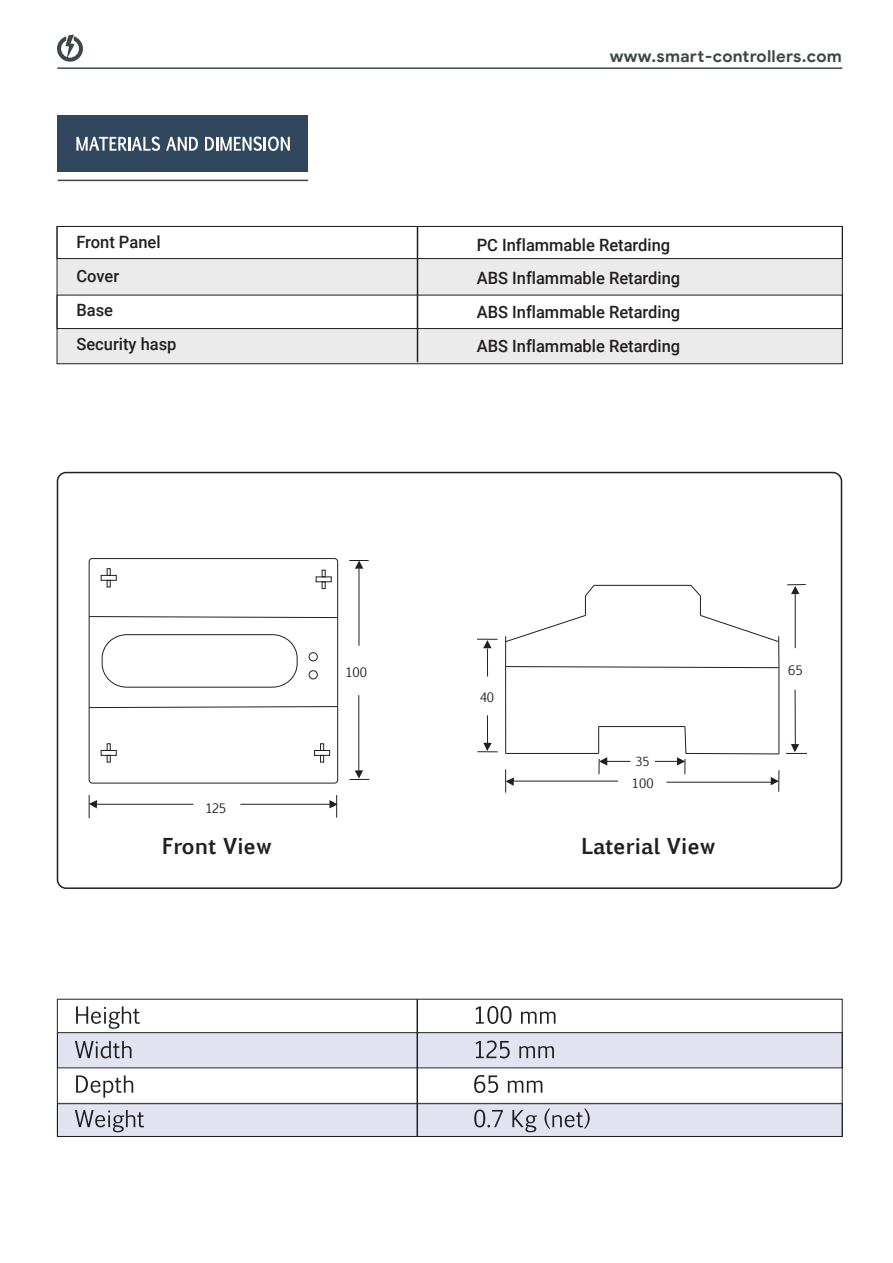
<style>
.page{position:relative;width:893px;height:1263px;background:#fff}
.page>*{position:absolute;margin:0;border:0;box-sizing:border-box;transform-origin:0 0}
.t1{font:700 21px "Euphemia UCAS";color:#231f20}
.t2{font:500 16.95px/33.9px "Roboto";color:#231f20}
.t3{font:700 16.5px "Google Sans";letter-spacing:.015em;color:#3f4647}
.t4{font:12.45px "Euphemia CAS";color:#231f20}
.t5{font:12px "Euphemia CAS";color:#231f20}
</style>
<div class="page">
<div style="left:57px;top:259px;width:785px;height:36px;background:#e6e7e8"></div>
<div style="left:57px;top:328px;width:785px;height:36px;background:#e6e7e8"></div>
<div style="left:57px;top:1033px;width:785px;height:34px;background:#e1e4f0"></div>
<div style="left:57px;top:1103px;width:785px;height:34px;background:#e1e4f0"></div>
<div style="left:57px;top:226px;width:786px;height:33px;border:1px solid #231f20"></div>
<div style="left:57px;top:295px;width:786px;height:34px;border:1px solid #231f20"></div>
<hr style="left:417px;top:226px;width:1px;height:136px;background:#231f20">
<div style="left:57px;top:226px;width:786px;height:138px;border:1px solid #231f20"></div>
<div style="left:57px;top:472px;width:785px;height:417px;border:2px solid #231f20;border-radius:9px"></div>
<svg style="left:477px;top:639px;width:20px;height:37px"></svg>
<svg style="left:477px;top:715px;width:21px;height:37px"></svg>
<svg style="left:505px;top:769px;width:9px;height:24px"></svg>
<hr style="left:513px;top:781px;width:105px;height:1px;background:#231f20">
<svg style="left:655px;top:726px;width:125px;height:66px"></svg>
<hr style="left:599px;top:726px;width:86px;height:1px;background:#231f20">
<svg style="left:598px;top:726px;width:32px;height:48px"></svg>
<hr style="left:506px;top:753px;width:93px;height:1px;background:#231f20">
<hr style="left:505px;top:667px;width:1px;height:86px;background:#231f20">
<hr style="left:779px;top:668px;width:1px;height:86px;background:#231f20">
<svg style="left:505px;top:666px;width:275px;height:2px"></svg>
<hr style="left:505px;top:636px;width:1px;height:31px;background:#231f20">
<hr style="left:778px;top:636px;width:1px;height:32px;background:#231f20">
<svg style="left:505px;top:584px;width:90px;height:59px"></svg>
<svg style="left:690px;top:584px;width:90px;height:59px"></svg>
<hr style="left:594px;top:585px;width:97px;height:1px;background:#231f20">
<hr style="left:795px;top:594px;width:1px;height:54px;background:#231f20">
<hr style="left:795px;top:690px;width:1px;height:54px;background:#231f20">
<svg style="left:786px;top:744px;width:21px;height:10px"></svg>
<svg style="left:787px;top:584px;width:19px;height:10px"></svg>
<svg style="left:349px;top:560px;width:20px;height:9px"></svg>
<hr style="left:359px;top:569px;width:1px;height:77px;background:#231f20">
<hr style="left:358px;top:695px;width:1px;height:76px;background:#231f20">
<svg style="left:349px;top:770px;width:20px;height:10px"></svg>
<hr style="left:240px;top:804px;width:91px;height:1px;background:#231f20">
<hr style="left:96px;top:804px;width:97px;height:1px;background:#231f20">
<svg style="left:329px;top:795px;width:9px;height:23px"></svg>
<svg style="left:89px;top:795px;width:8px;height:23px"></svg>
<div style="left:102px;top:634px;width:195px;height:53px;border:1px solid #231f20;border-radius:24px"></div>
<div style="left:309px;top:652px;width:9px;height:9px;border:1px solid #231f20;border-radius:50%"></div>
<div style="left:309px;top:670px;width:9px;height:9px;border:1px solid #231f20;border-radius:50%"></div>
<div style="left:89px;top:558px;width:249px;height:225px;border:1px solid #231f20;border-radius:3px"></div>
<svg style="left:89px;top:616px;width:249px;height:2px"></svg>
<svg style="left:89px;top:706px;width:249px;height:2px"></svg>
<svg style="left:107px;top:568px;width:3px;height:19px"></svg>
<div style="left:101px;top:575px;width:15px;height:5px;border:1px solid #231f20"></div>
<svg style="left:322px;top:570px;width:3px;height:19px"></svg>
<svg style="left:320px;top:743px;width:4px;height:19px"></svg>
<div style="left:314px;top:750px;width:16px;height:5px;border:1px solid #231f20"></div>
<svg style="left:107px;top:743px;width:3px;height:19px"></svg>
<div style="left:101px;top:750px;width:15px;height:5px;border:1px solid #231f20"></div>
<div style="left:57px;top:1032px;width:786px;height:36px;border:1px solid #231f20"></div>
<div style="left:57px;top:1103px;width:786px;height:34px;border:1px solid #231f20"></div>
<div style="left:57px;top:999px;width:786px;height:138px;border:1px solid #231f20"></div>
<svg style="left:76px;top:1006px;width:64px;height:23px"></svg>
<svg style="left:476px;top:1006px;width:35px;height:18px"></svg>
<svg style="left:521px;top:1011px;width:34px;height:13px"></svg>
<svg style="left:75px;top:1041px;width:56px;height:17px"></svg>
<svg style="left:476px;top:1040px;width:34px;height:18px"></svg>
<svg style="left:519px;top:1046px;width:35px;height:12px"></svg>
<svg style="left:76px;top:1075px;width:57px;height:23px"></svg>
<svg style="left:474px;top:1075px;width:24px;height:18px"></svg>
<svg style="left:508px;top:1080px;width:34px;height:13px"></svg>
<svg style="left:75px;top:1110px;width:69px;height:22px"></svg>
<svg style="left:474px;top:1109px;width:29px;height:18px"></svg>
<svg style="left:512px;top:1110px;width:25px;height:22px"></svg>
<svg style="left:544px;top:1108px;width:46px;height:21px"></svg>
<hr style="left:417px;top:999px;width:1px;height:137px;background:#231f20">
<hr style="left:57px;top:67px;width:785px;height:2px;background:#3f4647">
<svg style="left:57px;top:35px;width:26px;height:27px"></svg>
<div style="left:58px;top:115px;width:250px;height:57px;background:#31475e"></div>
<hr style="left:58px;top:180px;width:250px;height:1px;background:#3f4647">
<svg style="left:76px;top:136px;width:84px;height:15px"></svg>
<svg style="left:166px;top:137px;width:32px;height:14px"></svg>
<svg style="left:205px;top:136px;width:85px;height:15px"></svg>
<p class="t3" style="left:610px;top:46px;width:234px">www.smart-controllers.com</p>
<p class="t2" style="left:76px;top:225px;width:102px">Front Panel<br>Cover<br>Base<br>Security hasp</p>
<p class="t2" style="left:477px;top:227px;width:205px">PC Inflammable Retarding<br>ABS Inflammable Retarding<br>ABS Inflammable Retarding<br>ABS Inflammable Retarding</p>
<p class="t4" style="left:345px;top:663px;width:23px">100</p>
<p class="t4" style="left:480px;top:688px;width:16px">40</p>
<p class="t5" style="left:635px;top:752px;width:15px">35</p>
<p class="t4" style="left:632px;top:774px;width:23px">100</p>
<p class="t4" style="left:205px;top:799px;width:22px">125</p>
<p class="t1" style="left:162px;top:830px;width:111px">Front View</p>
<p class="t1" style="left:581px;top:830px;width:136px">Laterial View</p>
<p class="t4" style="left:788px;top:661px;width:16px">65</p>
</div>
